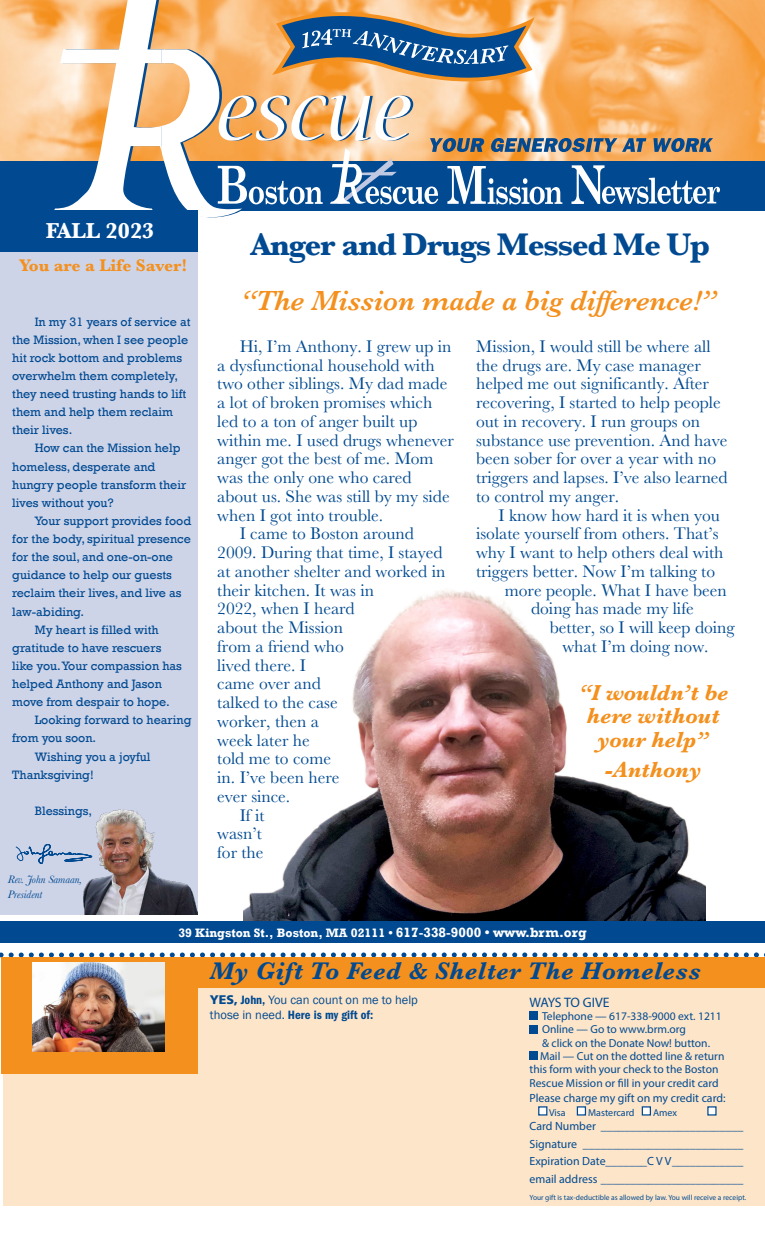
<style>
.page{position:relative;width:765px;height:1260px;background:#fff}
.page>*{position:absolute;margin:0;border:0;box-sizing:border-box;transform-origin:0 0}
.t1{font:700 32.5px "Baskerville";letter-spacing:-.04em;color:#014a91}
.t2{font:italic 600 28.75px "Baskerville";color:#f4901d}
.t3{font:italic 700 25px "Baskerville";letter-spacing:.025em;color:#014a91}
.t4{font:italic 700 22.5px/23.8px "Baskerville";color:#f4901d;text-align:center}
.t5{font:700 22.5px "Baskerville";color:#fff}
.t6{font:17.5px/18.8px "Baskerville";color:#014a91}
.t7{font:700 17.5px "Baskerville";color:#f4901d}
.t8{font:14.38px "ITC Franklin Gothic Std Hvy It";letter-spacing:.28em;color:#fff}
.t9{font:13.75px "Myriad Pro";letter-spacing:-.015em;color:#014a91}
.t10{font:12.5px/18.1px "Rockwell";color:#014a91}
.t11{font:12.5px/15px "Franklin Gothic";color:#014a91}
.t12{font:700 12.5px "Rockwell";color:#fff}
.t13{font:11.88px "Myriad Pro";color:#014a91}
.t14{font:11.5px/13.4px "Myriad Pro";color:#014a91}
.t15{font:italic 11.25px "Baskerville";color:#014a91}
.t16{font:10px "Myriad Pro";color:#014a91}
.t17{font:7.5px "Myriad Pro";color:#014a91}
.s1{font-size:13.75px}
.s2{font-family:"Frutiger LT Std";font-weight:900}
.s3{font-family:"ITC Franklin Gothic Std Dm Cd"}
</style>
<div class="page">
<img style="left:0;top:0;width:765px;height:161px">
<div style="left:0;top:161px;width:765px;height:50px;background:#014a91"></div>
<svg style="left:50px;top:0;width:192px;height:217px"></svg>
<svg style="left:0;top:952px;width:765px;height:5px"></svg>
<div style="left:0;top:217px;width:197px;height:697px;background:#ced4e8"></div>
<svg style="left:218px;top:96px;width:502px;height:108px"></svg>
<img style="left:244px;top:590px;width:462px;height:332px">
<svg style="left:15px;top:844px;width:68px;height:20px"></svg>
<img style="left:83px;top:809px;width:115px;height:105px">
<div style="left:3px;top:958px;width:762px;height:248px;background:#fde5c9"></div>
<div style="left:1px;top:957px;width:196px;height:117px;background:#f4901d"></div>
<div style="left:3px;top:958px;width:762px;height:30px;background:#f4901d"></div>
<div style="left:538px;top:1106px;width:9px;height:10px;background:#fff;border:1px solid #014a91"></div>
<div style="left:577px;top:1106px;width:9px;height:10px;background:#fff;border:1px solid #014a91"></div>
<div style="left:642px;top:1106px;width:9px;height:10px;background:#fff;border:1px solid #014a91"></div>
<svg style="left:707px;top:1106px;width:10px;height:10px"></svg>
<div style="left:530px;top:1012px;width:8px;height:8px;background:#014a91"></div>
<div style="left:530px;top:1025px;width:8px;height:8px;background:#014a91"></div>
<div style="left:530px;top:1052px;width:8px;height:8px;background:#014a91"></div>
<img style="left:32px;top:963px;width:133px;height:88px">
<div style="left:0;top:210px;width:197px;height:42px;background:#014a91"></div>
<div style="left:0;top:922px;width:765px;height:21px;background:#014a91"></div>
<svg style="left:272px;top:9px;width:263px;height:75px"></svg>
<p class="t8" style="left:32px;top:219px;width:132px">WINTER 2018</p>
<p class="t5" style="left:46px;top:215px;width:110px">FALL 2023</p>
<p class="t7" style="left:19px;top:253px;width:170px">You are a Life Saver!</p>
<p class="t10" style="left:12px;top:312px;width:180px;text-indent:22px">In my 31 years of service at the Mission, when I see people hit rock bottom and problems overwhelm them completely, they need trusting hands to lift them and help them reclaim their lives.</p>
<p class="t10" style="left:12px;top:439px;width:176px;text-indent:22px">How can the Mission help homeless, desperate and hungry people transform their lives without you?</p>
<p class="t10" style="left:12px;top:512px;width:180px;text-indent:22px">Your support provides food for the body, spiritual presence for the soul, and one-on-one guidance to help our guests reclaim their lives, and live as law-abiding.</p>
<p class="t10" style="left:12px;top:621px;width:171px;text-indent:22px">My heart is filled with gratitude to have rescuers like you. Your compassion has helped Anthony and Jason move from despair to hope.</p>
<p class="t10" style="left:12px;top:711px;width:181px;text-indent:22px">Looking forward to hearing from you soon.</p>
<p class="t10" style="left:12px;top:747px;width:140px;text-indent:22px">Wishing you a joyful<br>Thanksgiving!</p>
<p class="t10" style="left:35px;top:802px;width:59px">Blessings,</p>
<p class="t15" style="left:8px;top:872px;width:76px">Rev. John Samaan,</p>
<p class="t15" style="left:8px;top:887px;width:36px">President</p>
<p class="t1" style="left:251px;top:222px;width:461px">Anger and Drugs Messed Me Up</p>
<p class="t2" style="left:241px;top:281px;width:477px">“The Mission made a big difference!”</p>
<p class="t6" style="left:217px;top:337px;width:238px;text-indent:22px">Hi, I’m Anthony. I grew up in a dysfunctional household with two other siblings. My dad made a lot of broken promises which led to a ton of anger built up within me. I used drugs whenever anger got the best of me. Mom was the only one who cared about us. She was still by my side when I got into trouble.</p>
<p class="t6" style="left:217px;top:525px;width:230px;text-indent:22px">I came to Boston around<br>2009. During that time, I stayed at another shelter and worked in their kitchen. It was in<br>2022, when I heard<br>about the Mission<br>from a friend who<br>lived there. I<br>came over and<br>talked to the case<br>worker, then a<br>week later he<br>told me to come<br>in. I’ve been here<br>ever since.</p>
<p class="t6" style="left:217px;top:806px;width:49px;text-indent:22px">If it wasn’t for the</p>
<p class="t6" style="left:476px;top:337px;width:253px">Mission, I would still be where all the drugs are. My case manager helped me out significantly. After recovering, I started to help people out in recovery. I run groups on substance use prevention. And have been sober for over a year with no triggers and lapses. I’ve also learned to control my anger.</p>
<p class="t6" style="left:499px;top:506px;width:223px">I know how hard it is when you</p>
<p class="t6" style="left:476px;top:525px;width:244px">isolate yourself from others. That’s</p>
<p class="t6" style="left:476px;top:543px;width:249px">why I want to help others deal with</p>
<p class="t6" style="left:476px;top:562px;width:241px">triggers better. Now I’m talking to</p>
<p class="t6" style="left:505px;top:581px;width:223px">more people. What I have been</p>
<p class="t6" style="left:531px;top:600px;width:164px">doing has made my life</p>
<p class="t6" style="left:550px;top:618px;width:186px">better, so I will keep doing</p>
<p class="t6" style="left:562px;top:637px;width:148px">what I’m doing now.</p>
<p class="t4" style="left:578px;top:680px;width:152px">“I wouldn’t be here without your help”</p>
<p class="t4" style="left:605px;top:757px;width:98px">-Anthony</p>
<p class="t12" style="left:178px;top:925px;width:410px">39 Kingston St., Boston, MA 02111 • <span class="s1">617-338-9000 • www.brm.org</span></p>
<p class="t3" style="left:210px;top:954px;width:492px">My Gift To Feed &amp; Shelter The Homeless</p>
<p class="t11" style="left:210px;top:993px;width:210px"><span class="s2">YES,</span> <span class="s3">John,</span> You can count on me to help those in need. <span class="s3">Here is my gift of:</span></p>
<p class="t9" style="left:530px;top:993px;width:82px">WAYS TO GIVE</p>
<p class="t14" style="left:542px;top:1009px;width:181px">Telephone — 617-338-9000 ext. 1211</p>
<p class="t14" style="left:542px;top:1023px;width:146px">Online — Go to www.brm.org</p>
<p class="t14" style="left:542px;top:1036px;width:170px">&amp; click on the Donate Now! button.</p>
<p class="t14" style="left:530px;top:1049px;width:196px;text-indent:10px">Mail — Cut on the dotted line &amp; return this form with your check to the Boston<br>Rescue Mission or fill in your credit card</p>
<p class="t13" style="left:530px;top:1090px;width:198px">Please charge my gift on my credit card:</p>
<p class="t13" style="left:530px;top:1119px;width:215px">Card Number ________________________</p>
<p class="t13" style="left:530px;top:1137px;width:215px">Signature ___________________________</p>
<p class="t13" style="left:530px;top:1154px;width:215px">Expiration Date_______C V V____________</p>
<p class="t13" style="left:530px;top:1172px;width:215px">email address ________________________</p>
<p class="t17" style="left:530px;top:1193px;width:218px">Your gift is tax-deductible as allowed by law. You will receive a receipt.</p>
<p class="t16" style="left:549px;top:1106px;width:18px">Visa</p>
<p class="t16" style="left:588px;top:1106px;width:48px">Mastercard</p>
<p class="t16" style="left:653px;top:1106px;width:26px">Amex</p>
</div>
